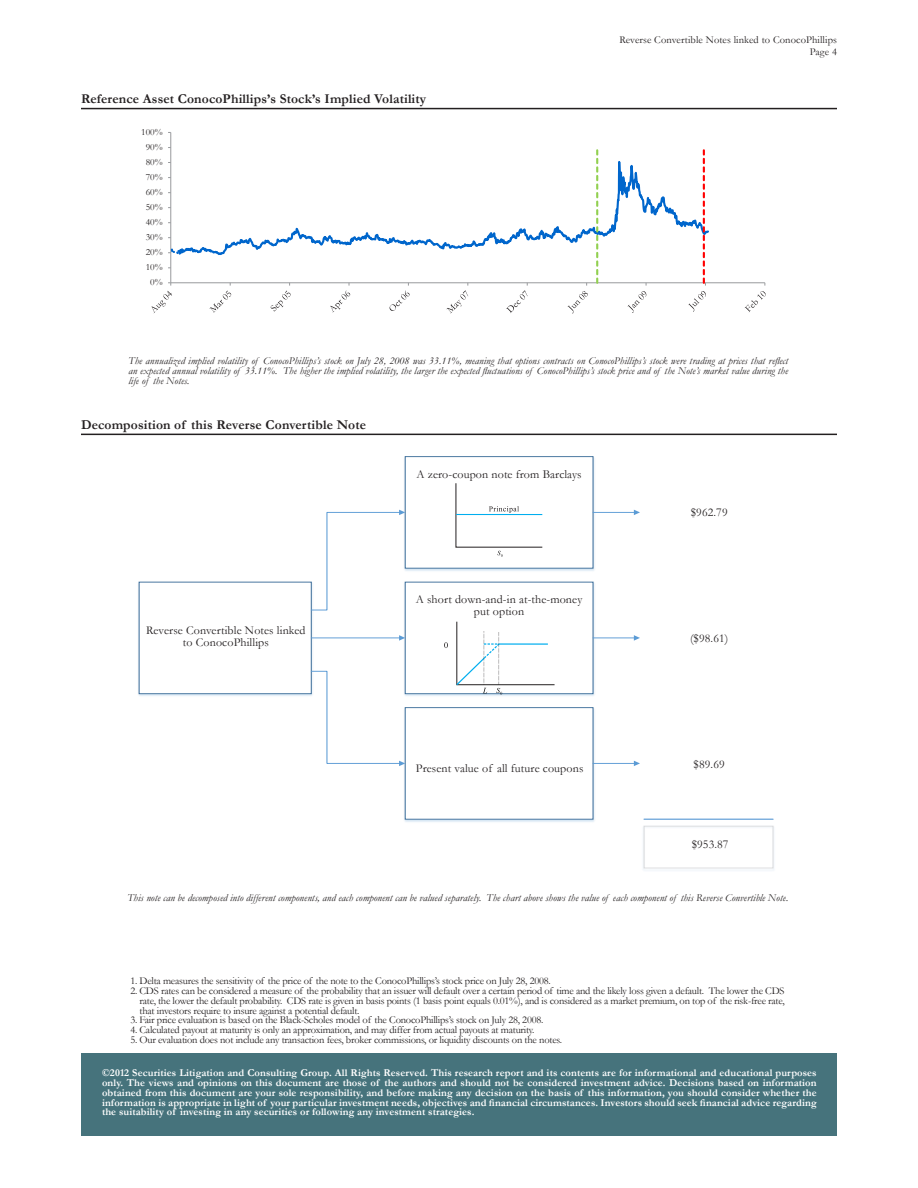
<style>
.page{position:relative;width:918px;height:1188px;background:#fff}
.page>*{position:absolute;margin:0;border:0;box-sizing:border-box;transform-origin:0 0}
.t1{font:700 13.5px "Garamond";letter-spacing:.01em;color:#231f20}
.t2{font:12px/12px "Garamond";letter-spacing:.01em;color:#231f20;text-align:center}
.t3{font:10.5px/9.8px "Garamond";letter-spacing:-.02em;color:#231f20;text-align:justify}
.t4{font:700 10.5px/9.8px "Garamond";letter-spacing:.01em;color:#fff;text-align:justify}
.t5{font:italic 10.5px/9.8px "Garamond";letter-spacing:.01em;color:#231f20;text-align:justify}
.t6{font:10.5px "Garamond";letter-spacing:.01em;color:#231f20}
.t7{font:9.6px "Garamond";color:#231f20}
</style>
<div class="page">
<hr style="left:81px;top:108px;width:756px;height:1px;background:#231f20">
<hr style="left:81px;top:434px;width:756px;height:1px;background:#231f20">
<hr style="left:170px;top:132px;width:1px;height:151px;background:#989a9d">
<hr style="left:171px;top:282px;width:594px;height:1px;background:#989a9d">
<svg style="left:168px;top:204px;width:301px;height:67px"></svg>
<svg style="left:469px;top:149px;width:241px;height:165px"></svg>
<svg style="left:596px;top:150px;width:2px;height:133px"></svg>
<svg style="left:152px;top:282px;width:20px;height:31px"></svg>
<svg style="left:209px;top:283px;width:22px;height:30px"></svg>
<svg style="left:271px;top:283px;width:20px;height:28px"></svg>
<svg style="left:330px;top:283px;width:20px;height:30px"></svg>
<svg style="left:390px;top:283px;width:20px;height:28px"></svg>
<svg style="left:446px;top:283px;width:22px;height:31px"></svg>
<svg style="left:506px;top:283px;width:22px;height:30px"></svg>
<svg style="left:568px;top:283px;width:20px;height:30px"></svg>
<svg style="left:627px;top:283px;width:20px;height:30px"></svg>
<svg style="left:688px;top:150px;width:18px;height:162px"></svg>
<svg style="left:745px;top:283px;width:21px;height:29px"></svg>
<div style="left:139px;top:582px;width:173px;height:112px;border:1px solid #41719c"></div>
<img style="left:404px;top:456px;width:194px;height:115px">
<div style="left:405px;top:457px;width:188px;height:111px;background:#fff"></div>
<div style="left:405px;top:456px;width:188px;height:112px;border:1px solid #41719c"></div>
<img style="left:404px;top:581px;width:194px;height:115px">
<div style="left:405px;top:582px;width:188px;height:112px;background:#fff"></div>
<div style="left:405px;top:582px;width:188px;height:112px;border:1px solid #41719c"></div>
<img style="left:404px;top:707px;width:192px;height:115px">
<div style="left:405px;top:708px;width:188px;height:111px;background:#fff"></div>
<div style="left:405px;top:707px;width:188px;height:113px;border:1px solid #41719c"></div>
<svg style="left:310px;top:510px;width:95px;height:101px"></svg>
<svg style="left:310px;top:671px;width:95px;height:95px"></svg>
<hr style="left:593px;top:763px;width:42px;height:1px;background:#5b9bd5">
<svg style="left:634px;top:761px;width:6px;height:5px"></svg>
<hr style="left:593px;top:638px;width:42px;height:1px;background:#5b9bd5">
<svg style="left:634px;top:635px;width:6px;height:6px"></svg>
<hr style="left:593px;top:512px;width:42px;height:1px;background:#5b9bd5">
<svg style="left:634px;top:510px;width:6px;height:5px"></svg>
<hr style="left:311px;top:638px;width:89px;height:1px;background:#5b9bd5">
<svg style="left:399px;top:635px;width:6px;height:6px"></svg>
<div style="left:644px;top:826px;width:129px;height:42px;border:1px solid #dbdcde"></div>
<hr style="left:644px;top:819px;width:129px;height:1px;background:#5b9bd5">
<div style="left:82px;top:1053px;width:755px;height:82px;background:#46737c"></div>
<svg style="left:455px;top:483px;width:88px;height:74px"></svg>
<svg style="left:444px;top:642px;width:4px;height:6px"></svg>
<svg style="left:455px;top:622px;width:100px;height:73px"></svg>
<p class="t6" style="left:619px;top:33px;width:219px">Reverse Convertible Notes linked to ConocoPhillips</p>
<p class="t1" style="left:81px;top:90px;width:347px">Reference Asset ConocoPhillips’s Stock’s Implied Volatility</p>
<p class="t7" style="left:141px;top:126px;width:23px">100%</p>
<p class="t7" style="left:146px;top:141px;width:18px">90%</p>
<p class="t7" style="left:146px;top:156px;width:18px">80%</p>
<p class="t7" style="left:146px;top:171px;width:18px">70%</p>
<p class="t7" style="left:146px;top:186px;width:18px">60%</p>
<p class="t7" style="left:146px;top:201px;width:18px">50%</p>
<p class="t7" style="left:146px;top:216px;width:18px">40%</p>
<p class="t7" style="left:146px;top:231px;width:18px">30%</p>
<p class="t7" style="left:146px;top:246px;width:18px">20%</p>
<p class="t7" style="left:146px;top:261px;width:18px">10%</p>
<p class="t7" style="left:150px;top:276px;width:14px">0%</p>
<p class="t3" style="left:810px;top:47px;width:29px">Page 4</p>
<p class="t5" style="left:129px;top:356px;width:661px">The annualized implied volatility of ConocoPhillips’s stock on July 28, 2008 was 33.11%, meaning that options contracts on ConocoPhillips’s stock were trading at prices that reflect an expected annual volatility of 33.11%. The higher the implied volatility, the larger the expected fluctuations of ConocoPhillips’s stock price and of the Note’s market value during the life of the Notes.</p>
<p class="t1" style="left:81px;top:416px;width:287px">Decomposition of this Reverse Convertible Note</p>
<p class="t2" style="left:416px;top:468px;width:167px">A zero-coupon note from Barclays</p>
<p class="t2" style="left:691px;top:506px;width:38px">$962.79</p>
<p class="t2" style="left:146px;top:624px;width:161px">Reverse Convertible Notes linked to ConocoPhillips</p>
<p class="t2" style="left:416px;top:593px;width:168px">A short down-and-in at-the-money put option</p>
<p class="t2" style="left:690px;top:632px;width:40px">($98.61)</p>
<p class="t2" style="left:416px;top:762px;width:169px">Present value of all future coupons</p>
<p class="t2" style="left:694px;top:758px;width:33px">$89.69</p>
<p class="t2" style="left:692px;top:838px;width:38px">$953.87</p>
<p class="t5" style="left:127px;top:892px;width:662px">This note can be decomposed into different components, and each component can be valued separately. The chart above shows the value of each component of this Reverse Convertible Note.</p>
<p class="t3" style="left:130px;top:976px;width:422px">1. Delta measures the sensitivity of the price of the note to the ConocoPhillips’s stock price on July 28, 2008.</p>
<p class="t3" style="left:139px;top:986px;width:647px;text-indent:-9px">2. CDS rates can be considered a measure of the probability that an issuer will default over a certain period of time and the likely loss given a default. The lower the CDS rate, the lower the default probability. CDS rate is given in basis points (1 basis point equals 0.01%), and is considered as a market premium, on top of the risk-free rate, that investors require to insure against a potential default.</p>
<p class="t3" style="left:130px;top:1015px;width:414px">3. Fair price evaluation is based on the Black-Scholes model of the ConocoPhillips’s stock on July 28, 2008.</p>
<p class="t3" style="left:130px;top:1025px;width:406px">4. Calculated payout at maturity is only an approximation, and may differ from actual payouts at maturity.</p>
<p class="t3" style="left:130px;top:1034px;width:433px">5. Our evaluation does not include any transaction fees, broker commissions, or liquidity discounts on the notes.</p>
<p class="t4" style="left:102px;top:1068px;width:716px">©2012 Securities Litigation and Consulting Group. All Rights Reserved. This research report and its contents are for informational and educational purposes only. The views and opinions on this document are those of the authors and should not be considered investment advice. Decisions based on information obtained from this document are your sole responsibility, and before making any decision on the basis of this information, you should consider whether the information is appropriate in light of your particular investment needs, objectives and financial circumstances. Investors should seek financial advice regarding the suitability of investing in any securities or following any investment strategies.</p>
</div>
